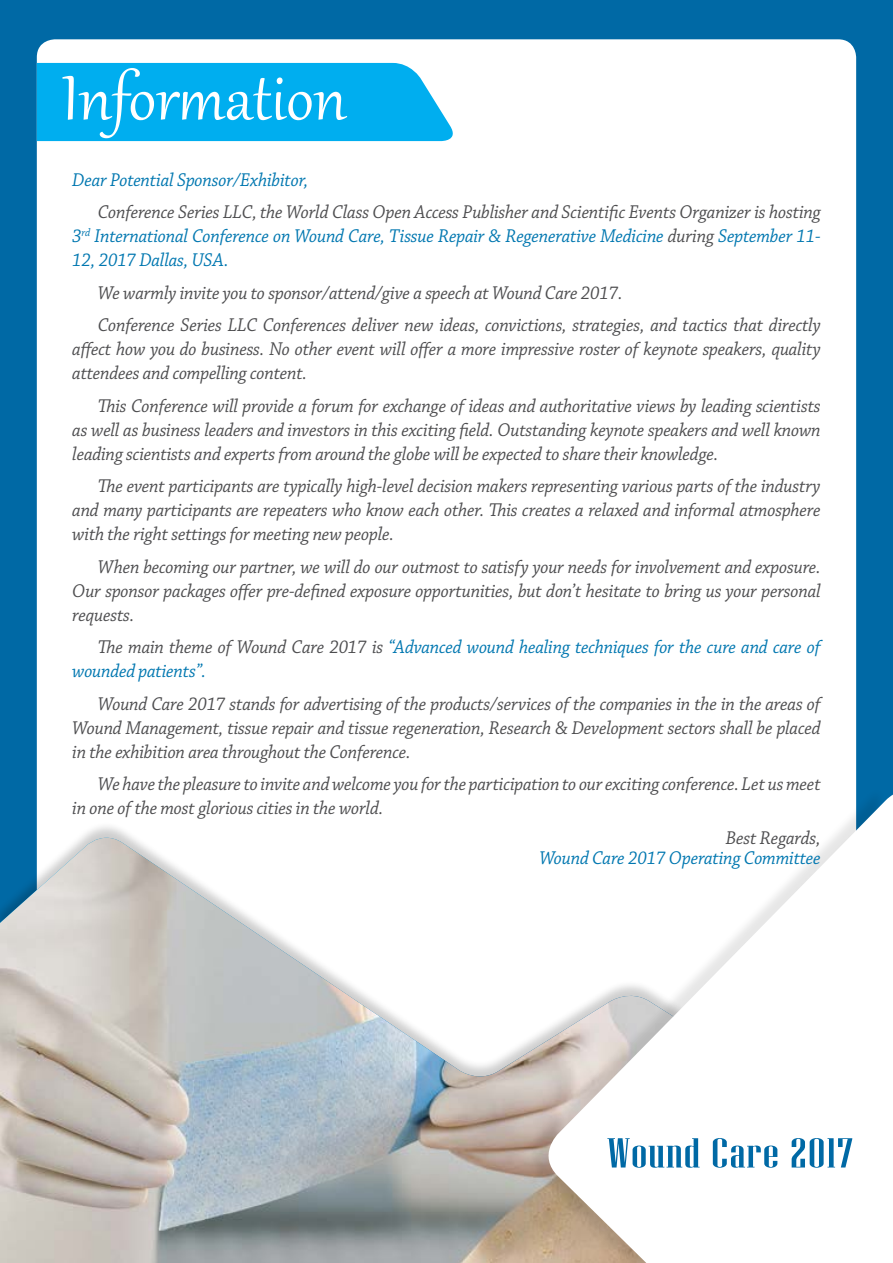
<style>
.page{position:relative;width:893px;height:1263px;background:#0069a5}
.page>*{position:absolute;margin:0;border:0;box-sizing:border-box;transform-origin:0 0}
.t1{font:77.25px "Gabriola";color:#fff}
.t2{font:41.85px "Niagara Solid";letter-spacing:.02em;color:#0069a5;scale:1.39 1}
.t3{font:italic 19.5px/24px "Chaparral Pro";letter-spacing:-.01em;color:#4d4d4f;text-align:justify;scale:.95 1}
.t4{font:italic 19.5px/24px "Chaparral Pro";letter-spacing:-.01em;color:#0077b0;text-align:justify;scale:.95 1}
.s1{color:#4d4d4f}
</style>
<div class="page">
<div style="left:37px;top:39px;width:819px;height:1069px;background:#fff;border-radius:18px"></div>
<div style="left:0;top:821px;width:893px;height:442px;background:#000;opacity:.2"></div>
<img style="left:0;top:838px;width:526px;height:425px">
<div style="left:526px;top:788px;width:361px;height:475px;background:#000;opacity:.1"></div>
<svg style="left:537px;top:795px;width:356px;height:468px"></svg>
<div style="left:37px;top:63px;width:416px;height:78px;background:#00aeef"></div>
<h1 class="t1" style="left:62px;top:47px;width:286px">Information</h1>
<p class="t4" style="left:72px;top:168px;width:250px">Dear Potential Sponsor/Exhibitor,</p>
<p class="t4" style="left:72px;top:201px;width:789px;text-indent:26px"><span class="s1">Conference Series LLC, the World Class Open Access Publisher and Scientific Events Organizer is hosting </span>3<sup>rd</sup> International Conference on Wound Care, Tissue Repair &amp; Regenerative Medicine <span class="s1">during</span> September 11- 12, 2017 Dallas, USA.</p>
<p class="t3" style="left:98px;top:277px;width:762px;line-height:32.5px">We warmly invite you to sponsor/attend/give a speech at Wound Care 2017.<br>Conference Series LLC Conferences deliver new ideas, convictions, strategies, and tactics that directly</p>
<p class="t3" style="left:72px;top:338px;width:789px">affect how you do business. No other event will offer a more impressive roster of keynote speakers, quality attendees and compelling content.</p>
<p class="t3" style="left:72px;top:394px;width:789px;text-indent:26px">This Conference will provide a forum for exchange of ideas and authoritative views by leading scientists as well as business leaders and investors in this exciting field. Outstanding keynote speakers and well known leading scientists and experts from around the globe will be expected to share their knowledge.</p>
<p class="t3" style="left:72px;top:475px;width:789px;text-indent:26px">The event participants are typically high-level decision makers representing various parts of the industry and many participants are repeaters who know each other. This creates a relaxed and informal atmosphere with the right settings for meeting new people.</p>
<p class="t3" style="left:72px;top:555px;width:789px;text-indent:26px">When becoming our partner, we will do our outmost to satisfy your needs for involvement and exposure.<br>Our sponsor packages offer pre-defined exposure opportunities, but don’t hesitate to bring us your personal requests.</p>
<p class="t4" style="left:72px;top:636px;width:789px;text-indent:26px"><span class="s1">The main theme of Wound Care 2017 is</span> “Advanced wound healing techniques for the cure and care of wounded patients”.</p>
<p class="t3" style="left:72px;top:693px;width:789px;text-indent:26px">Wound Care 2017 stands for advertising of the products/services of the companies in the in the areas of Wound Management, tissue repair and tissue regeneration, Research &amp; Development sectors shall be placed in the exhibition area throughout the Conference.</p>
<p class="t3" style="left:72px;top:773px;width:789px;text-indent:26px">We have the pleasure to invite and welcome you for the participation to our exciting conference. Let us meet in one of the most glorious cities in the world.</p>
<p class="t3" style="left:726px;top:826px;width:101px">Best Regards,</p>
<p class="t4" style="left:539px;top:847px;width:298px">Wound Care 2017 Operating Committee</p>
<h2 class="t2" style="left:607px;top:1131px;width:178px">Wound Care 2017</h2>
</div>
